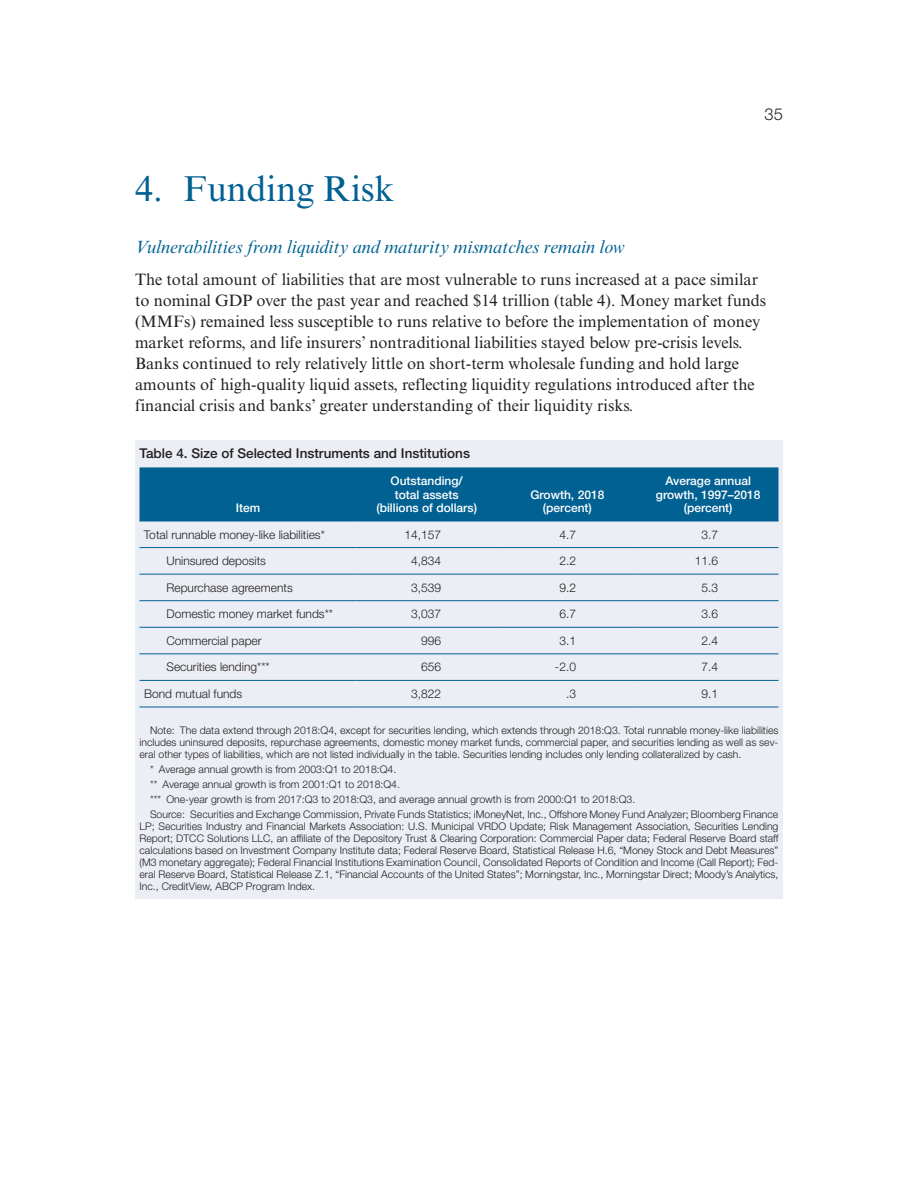
<style>
.page{position:relative;width:918px;height:1188px;background:#fff}
.page>*{position:absolute;margin:0;border:0;box-sizing:border-box;transform-origin:0 0}
.body_text{font:36px "Times NRMT Pro";color:#006192}
.narrative{font:italic 18px "Times NRMT Pro";color:#006192}
.body_text-2{font:16.5px/21px "Times NRMT Pro";color:#231f20}
.t1{font:300 16.5px "Helvetica Neue LT Pro";color:#231f20}
.table_title{font:500 13.5px "Helvetica Neue LT Pro";color:#231f20}
.table_head{font:500 12px/13.5px "Helvetica Neue LT Pro";color:#fff;text-align:center}
.stub_indented{font:300 12px "Helvetica Neue LT Pro";color:#231f20}
.stub_column{font:300 12px "Helvetica Neue LT Pro";color:#231f20}
.table_dec_align{font:300 12px "Helvetica Neue LT Pro";color:#231f20}
.table_align_comma{font:300 12px "Helvetica Neue LT Pro";color:#231f20}
.table_footnote{font:300 10.5px/12px "Helvetica Neue LT Pro";color:#231f20;text-align:justify}
</style>
<div class="page">
<div style="left:135px;top:440px;width:648px;height:459px;background:#ebeef4"></div>
<div style="left:140px;top:467px;width:638px;height:54px;background:#006192"></div>
<svg style="left:140px;top:548px;width:638px;height:159px"></svg>
<hr style="left:140px;top:547px;width:216px;height:1px;background:#006192">
<hr style="left:356px;top:547px;width:141px;height:1px;background:#006192">
<hr style="left:497px;top:547px;width:141px;height:1px;background:#006192">
<hr style="left:638px;top:547px;width:141px;height:1px;background:#006192">
<hr style="left:140px;top:574px;width:216px;height:1px;background:#006192">
<hr style="left:356px;top:574px;width:141px;height:1px;background:#006192">
<hr style="left:497px;top:574px;width:141px;height:1px;background:#006192">
<hr style="left:638px;top:574px;width:141px;height:1px;background:#006192">
<hr style="left:140px;top:600px;width:216px;height:1px;background:#006192">
<hr style="left:356px;top:600px;width:141px;height:1px;background:#006192">
<hr style="left:497px;top:600px;width:141px;height:1px;background:#006192">
<hr style="left:638px;top:600px;width:141px;height:1px;background:#006192">
<hr style="left:140px;top:627px;width:216px;height:1px;background:#006192">
<hr style="left:356px;top:627px;width:141px;height:1px;background:#006192">
<hr style="left:497px;top:627px;width:141px;height:1px;background:#006192">
<hr style="left:638px;top:627px;width:141px;height:1px;background:#006192">
<hr style="left:140px;top:653px;width:216px;height:1px;background:#006192">
<hr style="left:356px;top:653px;width:141px;height:1px;background:#006192">
<hr style="left:497px;top:653px;width:141px;height:1px;background:#006192">
<hr style="left:638px;top:653px;width:141px;height:1px;background:#006192">
<hr style="left:140px;top:680px;width:216px;height:1px;background:#006192">
<hr style="left:356px;top:680px;width:141px;height:1px;background:#006192">
<hr style="left:497px;top:680px;width:141px;height:1px;background:#006192">
<hr style="left:638px;top:680px;width:141px;height:1px;background:#006192">
<hr style="left:140px;top:707px;width:216px;height:1px;background:#006192">
<hr style="left:356px;top:707px;width:141px;height:1px;background:#006192">
<hr style="left:497px;top:707px;width:141px;height:1px;background:#006192">
<hr style="left:638px;top:707px;width:141px;height:1px;background:#006192">
<hr style="left:140px;top:521px;width:216px;height:1px;background:#006192">
<hr style="left:356px;top:521px;width:141px;height:1px;background:#006192">
<hr style="left:497px;top:521px;width:141px;height:1px;background:#006192">
<hr style="left:638px;top:521px;width:141px;height:1px;background:#006192">
<p class="body_text" style="left:135px;top:167px;width:29px">4 .</p>
<p class="body_text" style="left:183px;top:167px;width:213px">Funding Risk</p>
<h3 class="t1" style="left:765px;top:104px;width:20px">35</h3>
<p class="narrative" style="left:135px;top:236px;width:491px">Vulnerabilities from liquidity and maturity mismatches remain low</p>
<p class="body_text-2" style="left:135px;top:270px;width:633px">The total amount of liabilities that are most vulnerable to runs increased at a pace similar to nominal GDP over the past year and reached $14 trillion (table 4) . Money market funds (MMFs) remained less susceptible to runs relative to before the implementation of money market reforms, and life insurers’ nontraditional liabilities stayed below pre-crisis levels .<br>Banks continued to rely relatively little on short-term wholesale funding and hold large amounts of high-quality liquid assets, reflecting liquidity regulations introduced after the financial crisis and banks’ greater understanding of their liquidity risks .</p>
<p class="table_title" style="left:140px;top:446px;width:332px">Table 4. Size of Selected Instruments and Institutions</p>
<p class="table_head" style="left:236px;top:501px;width:26px">Item</p>
<p class="table_head" style="left:376px;top:474px;width:102px">Outstanding/<br>total assets (billions of dollars)</p>
<p class="table_head" style="left:531px;top:487px;width:75px">Growth, 2018 (percent)</p>
<p class="table_head" style="left:656px;top:474px;width:106px">Average annual growth, 1997–2018 (percent)</p>
<p class="stub_column" style="left:144px;top:527px;width:182px">Total runnable money-like liabilities*</p>
<p class="table_align_comma" style="left:405px;top:527px;width:38px">14,157</p>
<p class="table_dec_align" style="left:559px;top:527px;width:18px">4.7</p>
<p class="table_dec_align" style="left:702px;top:527px;width:18px">3.7</p>
<p class="stub_indented" style="left:166px;top:554px;width:101px">Uninsured deposits</p>
<p class="table_align_comma" style="left:411px;top:554px;width:32px">4,834</p>
<p class="table_dec_align" style="left:559px;top:554px;width:18px">2.2</p>
<p class="table_dec_align" style="left:695px;top:554px;width:25px">11.6</p>
<p class="stub_indented" style="left:167px;top:580px;width:128px">repurchase agreements</p>
<p class="table_align_comma" style="left:411px;top:580px;width:32px">3,539</p>
<p class="table_dec_align" style="left:559px;top:580px;width:18px">9.2</p>
<p class="table_dec_align" style="left:702px;top:580px;width:18px">5.3</p>
<p class="stub_indented" style="left:167px;top:607px;width:168px">Domestic money market funds**</p>
<p class="table_align_comma" style="left:411px;top:607px;width:32px">3,037</p>
<p class="table_dec_align" style="left:559px;top:607px;width:18px">6.7</p>
<p class="table_dec_align" style="left:702px;top:607px;width:18px">3.6</p>
<p class="stub_indented" style="left:167px;top:633px;width:97px">Commercial paper</p>
<p class="table_align_comma" style="left:421px;top:633px;width:22px">996</p>
<p class="table_dec_align" style="left:559px;top:633px;width:18px">3.1</p>
<p class="table_dec_align" style="left:702px;top:633px;width:18px">2.4</p>
<p class="stub_indented" style="left:167px;top:660px;width:105px">Securities lending***</p>
<p class="table_align_comma" style="left:421px;top:660px;width:22px">656</p>
<p class="table_dec_align" style="left:555px;top:660px;width:23px">-2.0</p>
<p class="table_dec_align" style="left:702px;top:660px;width:18px">7.4</p>
<p class="stub_column" style="left:144px;top:686px;width:100px">Bond mutual funds</p>
<p class="table_align_comma" style="left:411px;top:686px;width:32px">3,822</p>
<p class="table_dec_align" style="left:566px;top:686px;width:12px">.3</p>
<p class="table_dec_align" style="left:702px;top:686px;width:18px">9.1</p>
<p class="table_footnote" style="left:140px;top:724px;width:641px;text-indent:10px">Note: The data extend through 2018:Q4, except for securities lending, which extends through 2018:Q3. Total runnable money-like liabilities includes uninsured deposits, repurchase agreements, domestic money market funds, commercial paper, and securities lending as well as sev&shy;eral other types of liabilities, which are not listed individually in the table. Securities lending includes only lending collateralized by cash.</p>
<p class="table_footnote" style="left:150px;top:763px;width:248px">* average annual growth is from 2003:Q1 to 2018:Q4.</p>
<p class="table_footnote" style="left:150px;top:778px;width:251px">** average annual growth is from 2001:Q1 to 2018:Q4.</p>
<p class="table_footnote" style="left:150px;top:793px;width:487px">*** one-year growth is from 2017:Q3 to 2018:Q3, and average annual growth is from 2000:Q1 to 2018:Q3.</p>
<p class="table_footnote" style="left:140px;top:808px;width:641px;text-indent:10px">Source: Securities and exchange Commission, Private Funds Statistics; imoneyNet, Inc., offshore money Fund analyzer; Bloomberg Finance LP; Securities Industry and Financial markets association: U.S. municipal VrDo Update; risk management association, Securities Lending report; DTCC Solutions LLC, an affiliate of the Depository Trust &amp; Clearing Corporation: Commercial Paper data; Federal reserve Board staff calculations based on Investment Company Institute data; Federal reserve Board, Statistical release H.6, “money Stock and Debt measures” (m3 monetary aggregate); Federal Financial Institutions examination Council, Consolidated reports of Condition and Income (Call report); Fed&shy;eral reserve Board, Statistical release Z.1, “Financial accounts of the United States”; morningstar, Inc., morningstar Direct; moody’s analytics, Inc., CreditView, aBCP Program Index.</p>
</div>
